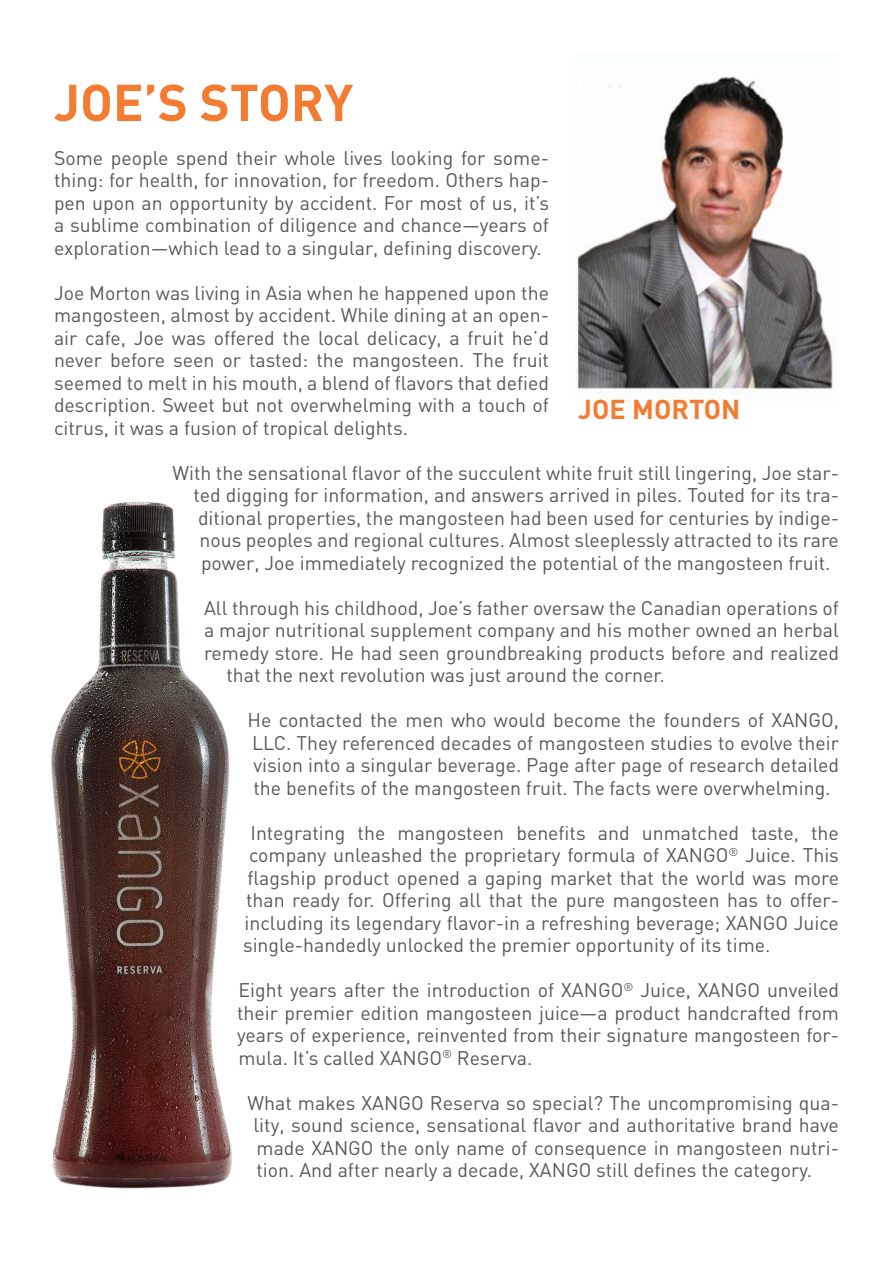
<style>
.page{position:relative;width:893px;height:1263px;background:#fff}
.page>*{position:absolute;margin:0;border:0;box-sizing:border-box;transform-origin:0 0}
.t1{font:700 51px "DIN";color:#f47b32}
.t2{font:700 27px "DIN";color:#f47b32}
.t3{font:19.5px/22.5px "DIN";color:#57585a;text-align:justify}
</style>
<div class="page">
<img style="left:577px;top:76px;width:256px;height:313px">
<img style="left:51px;top:501px;width:181px;height:688px">
<p class="t1" style="left:54px;top:69px;width:301px">JOE’S STORY</p>
<p class="t3" style="left:54px;top:146px;width:497px">Some people spend their whole lives looking for some&shy;thing: for health, for innovation, for freedom. Others hap&shy;pen upon an opportunity by accident. For most of us, it’s a sublime combination of diligence and chance—years of exploration—which lead to a singular, defining discovery.</p>
<p class="t3" style="left:54px;top:281px;width:497px">Joe Morton was living in Asia when he happened upon the mangosteen, almost by accident. While dining at an open&shy;air cafe, Joe was offered the local delicacy, a fruit he’d never before seen or tasted: the mangosteen. The fruit seemed to melt in his mouth, a blend of flavors that defied description. Sweet but not overwhelming with a touch of citrus, it was a fusion of tropical delights.</p>
<p class="t3" style="left:172px;top:461px;width:668px">With the sensational flavor of the succulent white fruit still lingering, Joe star-</p>
<p class="t3" style="left:194px;top:483px;width:647px">ted digging for information, and answers arrived in piles. Touted for its tra-</p>
<p class="t3" style="left:198px;top:506px;width:642px">ditional properties, the mangosteen had been used for centuries by indige-</p>
<p class="t3" style="left:200px;top:528px;width:641px">nous peoples and regional cultures. Almost sleeplessly attracted to its rare</p>
<p class="t3" style="left:201px;top:551px;width:631px">power, Joe immediately recognized the potential of the mangosteen fruit.</p>
<p class="t3" style="left:204px;top:596px;width:636px">All through his childhood, Joe’s father oversaw the Canadian operations of</p>
<p class="t3" style="left:204px;top:618px;width:636px">a major nutritional supplement company and his mother owned an herbal</p>
<p class="t3" style="left:204px;top:641px;width:636px">remedy store. He had seen groundbreaking products before and realized</p>
<p class="t3" style="left:226px;top:663px;width:440px">that the next revolution was just around the corner.</p>
<p class="t3" style="left:248px;top:708px;width:593px">He contacted the men who would become the founders of XANGO, LLC. They referenced decades of mangosteen studies to evolve their vision into a singular beverage. Page after page of research detailed the benefits of the mangosteen fruit. The facts were overwhelming.</p>
<p class="t3" style="left:250px;top:821px;width:590px">Integrating the mangosteen benefits and unmatched taste, the</p>
<p class="t3" style="left:249px;top:843px;width:591px">company unleashed the proprietary formula of XANGO<sup>®</sup> Juice. This</p>
<p class="t3" style="left:248px;top:866px;width:593px">flagship product opened a gaping market that the world was more</p>
<p class="t3" style="left:246px;top:888px;width:594px">than ready for. Offering all that the pure mangosteen has to offer-</p>
<p class="t3" style="left:244px;top:911px;width:596px">including its legendary flavor-in a refreshing beverage; XANGO Juice</p>
<p class="t3" style="left:243px;top:933px;width:529px">single-handedly unlocked the premier opportunity of its time.</p>
<p class="t3" style="left:237px;top:978px;width:603px">Eight years after the introduction of XANGO<sup>®</sup> Juice, XANGO unveiled their premier edition mangosteen juice—a product handcrafted from years of experience, reinvented from their signature mangosteen for&shy;mula. It’s called XANGO<sup>®</sup> Reserva.</p>
<p class="t3" style="left:254px;top:1091px;width:587px;text-indent:-6px">What makes XANGO Reserva so special? The uncompromising qua&shy;lity, sound science, sensational flavor and authoritative brand have made XANGO the only name of consequence in mangosteen nutri&shy;tion. And after nearly a decade, XANGO still defines the category.</p>
<p class="t2" style="left:578px;top:392px;width:164px">JOE MORTON</p>
</div>
